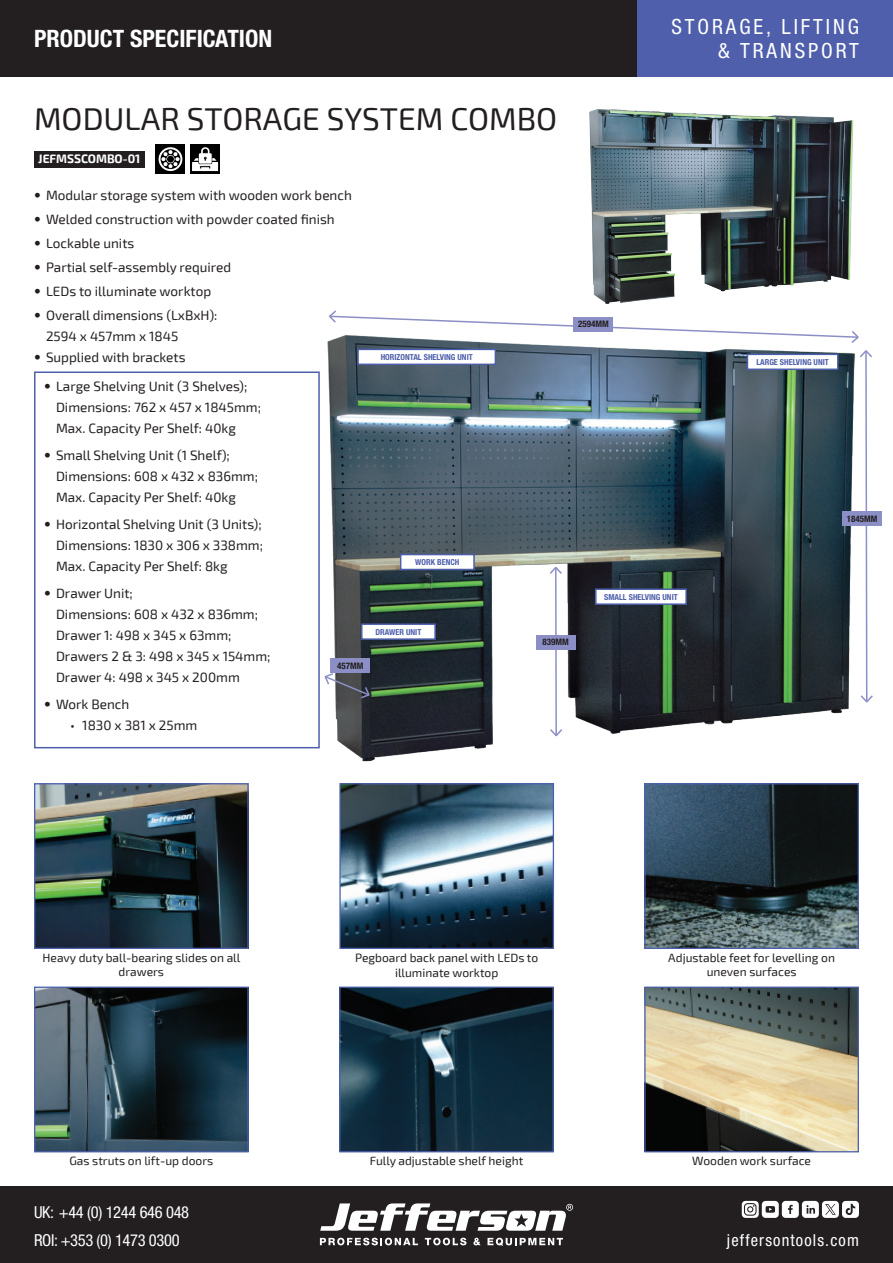
<style>
.page{position:relative;width:893px;height:1263px;background:#fff}
.page>*{position:absolute;margin:0;border:0;box-sizing:border-box;transform-origin:0 0}
.t1{font:31.5px "Exo 2";color:#231f20}
.t2{font:700 condensed 24px "Helvetica Neue LT Std";color:#fff}
.t3{font:condensed 21px/24px "Helvetica Neue LT Std";letter-spacing:.14em;color:#fff;text-align:right}
.t4{font:condensed 16.5px "Helvetica Neue LT Std";letter-spacing:-.02em;color:#fff}
.t5{font:condensed 16.5px "Helvetica Neue LT Std";letter-spacing:.07em;color:#fff}
.t6{font:13.5px/21px "Exo 2";color:#231f20}
.t7{font:12px/14.4px "Exo 2";color:#231f20;text-align:center}
.t8{font:700 12px "Exo 2";color:#fff}
.t9{font:700 condensed 9px "Helvetica Neue LT Std";color:#231f20}
.t10{font:700 condensed 8.25px "Helvetica Neue LT Std";color:#4e5fab}
.s1{font-family:"Helvetica Neue LT Std";font-weight:700}
</style>
<div class="page">
<div style="left:0;top:0;width:893px;height:77px;background:#231f20"></div>
<div style="left:0;top:1186px;width:893px;height:77px;background:#231f20"></div>
<svg style="left:742px;top:1201px;width:117px;height:17px"></svg>
<svg style="left:320px;top:1238px;width:98px;height:7px"></svg>
<svg style="left:425px;top:1238px;width:41px;height:7px"></svg>
<svg style="left:473px;top:1238px;width:8px;height:7px"></svg>
<svg style="left:487px;top:1238px;width:76px;height:8px"></svg>
<svg style="left:320px;top:1203px;width:253px;height:28px"></svg>
<div style="left:638px;top:0;width:255px;height:77px;background:#4f5fab"></div>
<div style="left:34px;top:151px;width:111px;height:17px;background:#231f20"></div>
<div style="left:34px;top:371px;width:286px;height:377px;border:2px solid #4e5fab"></div>
<img style="left:341px;top:785px;width:211px;height:162px">
<div style="left:339px;top:783px;width:215px;height:166px;border:1px solid #4c60ac"></div>
<img style="left:36px;top:988px;width:211px;height:162px">
<div style="left:34px;top:986px;width:215px;height:166px;border:1px solid #4c60ac"></div>
<img style="left:341px;top:988px;width:211px;height:162px">
<div style="left:339px;top:986px;width:215px;height:166px;border:1px solid #4c60ac"></div>
<img style="left:646px;top:785px;width:211px;height:162px">
<div style="left:644px;top:783px;width:215px;height:166px;border:1px solid #4c60ac"></div>
<img style="left:36px;top:785px;width:211px;height:162px">
<div style="left:34px;top:783px;width:215px;height:166px;border:1px solid #4c60ac"></div>
<img style="left:646px;top:988px;width:211px;height:162px">
<div style="left:644px;top:986px;width:215px;height:166px;border:1px solid #4c60ac"></div>
<img style="left:315px;top:371px;width:534px;height:391px">
<div style="left:843px;top:511px;width:39px;height:15px;background:#8c8fc6"></div>
<hr style="left:555px;top:567px;width:2px;height:169px;background:#8c8fc6">
<svg style="left:548px;top:727px;width:16px;height:11px"></svg>
<svg style="left:323px;top:310px;width:550px;height:394px"></svg>
<div style="left:536px;top:634px;width:39px;height:15px;background:#8c8fc6"></div>
<div style="left:331px;top:658px;width:39px;height:15px;background:#8c8fc6"></div>
<div style="left:156px;top:144px;width:29px;height:30px;background:#000001"></div>
<svg style="left:159px;top:147px;width:23px;height:24px"></svg>
<svg style="left:190px;top:144px;width:30px;height:30px"></svg>
<div style="left:192px;top:162px;width:26px;height:9px;background:#fff"></div>
<svg style="left:194px;top:147px;width:23px;height:22px"></svg>
<img style="left:589px;top:109px;width:265px;height:195px">
<h2 class="t2" style="left:34px;top:24px;width:240px">PRODUCT SPECIFICATION</h2>
<h3 class="t3" style="left:671px;top:14px;width:189px">STORAGE, LIFTING &amp; TRANSPORT</h3>
<h1 class="t1" style="left:34px;top:101px;width:525px">MODULAR STORAGE SYSTEM COMBO</h1>
<p class="t8" style="left:38px;top:152px;width:104px">JEFMSSCOMBO-01</p>
<p class="t6" style="left:34px;top:185px;width:319px"><span class="s1">•</span> Modular storage system with wooden work bench</p>
<p class="t6" style="left:34px;top:209px;width:302px"><span class="s1">•</span> Welded construction with powder coated finish</p>
<p class="t6" style="left:34px;top:233px;width:102px"><span class="s1">•</span> Lockable units</p>
<p class="t6" style="left:34px;top:257px;width:199px"><span class="s1">•</span> Partial self-assembly required</p>
<p class="t6" style="left:34px;top:281px;width:179px"><span class="s1">•</span> LEDs to illuminate worktop</p>
<p class="t6" style="left:46px;top:305px;width:173px;text-indent:-12px"><span class="s1">•</span> Overall dimensions (LxBxH):<br>2594 x 457mm x 1845</p>
<p class="t6" style="left:34px;top:347px;width:153px"><span class="s1">•</span> Supplied with brackets</p>
<p class="t10" style="left:381px;top:352px;width:94px">HORIZONTAL SHELVING UNIT</p>
<p class="t6" style="left:56px;top:376px;width:206px;text-indent:-12px"><span class="s1">•</span> Large Shelving Unit (3 Shelves);<br>Dimensions: 762 x 457 x 1845mm;<br>Max. Capacity Per Shelf: 40kg</p>
<p class="t6" style="left:56px;top:445px;width:203px;text-indent:-12px"><span class="s1">•</span> Small Shelving Unit (1 Shelf);<br>Dimensions: 608 x 432 x 836mm;<br>Max. Capacity Per Shelf: 40kg</p>
<p class="t6" style="left:56px;top:514px;width:208px;text-align:justify;text-indent:-12px"><span class="s1">•</span> Horizontal Shelving Unit (3 Units); Dimensions: 1830 x 306 x 338mm; Max. Capacity Per Shelf: 8kg</p>
<p class="t6" style="left:56px;top:583px;width:216px;text-indent:-12px"><span class="s1">•</span> Drawer Unit;<br>Dimensions: 608 x 432 x 836mm;<br>Drawer 1: 498 x 345 x 63mm;<br>Drawers 2 &amp; 3: 498 x 345 x 154mm;<br>Drawer 4: 498 x 345 x 200mm</p>
<p class="t6" style="left:44px;top:694px;width:87px"><span class="s1">•</span> Work Bench</p>
<p class="t6" style="left:70px;top:715px;width:129px">• 1830 x 381 x 25mm</p>
<p class="t10" style="left:415px;top:557px;width:46px">WORK BENCH</p>
<p class="t9" style="left:337px;top:660px;width:28px">457MM</p>
<p class="t10" style="left:375px;top:627px;width:47px">DRAWER UNIT</p>
<p class="t9" style="left:543px;top:637px;width:28px">839MM</p>
<p class="t9" style="left:578px;top:319px;width:32px">2594MM</p>
<p class="t10" style="left:604px;top:592px;width:75px">SMALL SHELVING UNIT</p>
<p class="t10" style="left:756px;top:357px;width:74px">LARGE SHELVING UNIT</p>
<p class="t9" style="left:847px;top:513px;width:32px">1845MM</p>
<p class="t7" style="left:43px;top:951px;width:199px">Heavy duty ball-bearing slides on all drawers</p>
<p class="t7" style="left:355px;top:951px;width:185px">Pegboard back panel with LEDs to illuminate worktop</p>
<p class="t7" style="left:69px;top:1154px;width:145px">Gas struts on lift-up doors</p>
<p class="t7" style="left:370px;top:1154px;width:155px">Fully adjustable shelf height</p>
<p class="t4" style="left:34px;top:1202px;width:157px">UK: +44 (0) 1244 646 048</p>
<p class="t7" style="left:668px;top:951px;width:168px">Adjustable feet for levelling on uneven surfaces</p>
<p class="t7" style="left:692px;top:1154px;width:120px">Wooden work surface</p>
<p class="t4" style="left:34px;top:1230px;width:147px">ROI: +353 (0) 1473 0300</p>
<p class="t5" style="left:727px;top:1230px;width:133px">jeffersontools.com</p>
</div>
